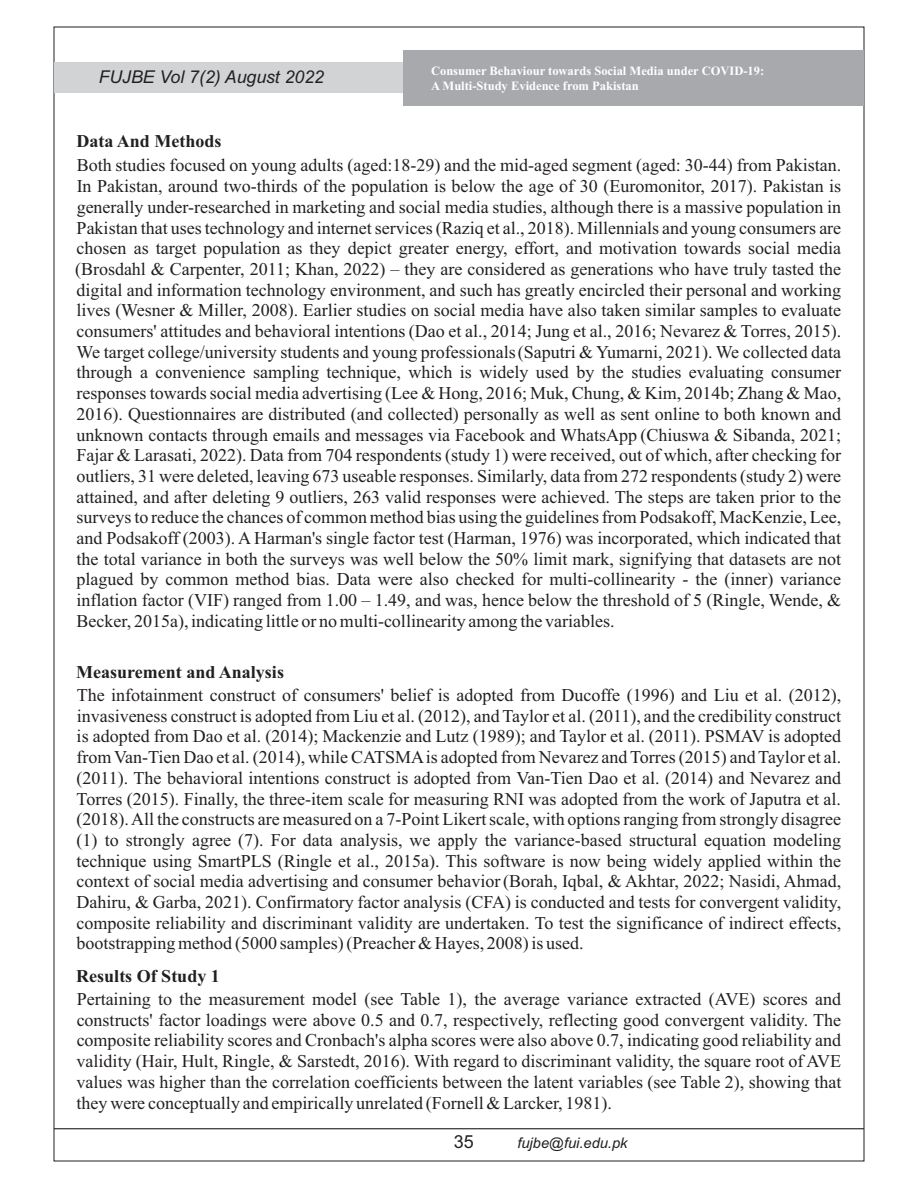
<style>
.page{position:relative;width:918px;height:1188px;background:#fff}
.page>*{position:absolute;margin:0;border:0;box-sizing:border-box;transform-origin:0 0}
.t1{font:18px/20.7px "Times New Roman";color:#231f20;text-align:justify}
.t2{font:700 18px "Times New Roman";color:#231f20}
.t3{font:18px "Arial";color:#231f20}
.t4{font:italic 17.7px "Arial";color:#231f20}
.t5{font:italic 14.7px "Arial";color:#231f20}
.t6{font:700 12.6px/15.8px "Times New Roman";color:#fff}
</style>
<div class="page">
<div style="left:54px;top:63px;width:405px;height:30px;background:#d1d3d4"></div>
<div style="left:404px;top:50px;width:460px;height:56px;background:#a7a9ac"></div>
<hr style="left:54px;top:1128px;width:810px;height:1px;background:#231f20">
<p class="t4" style="left:99px;top:71px;width:227px">FUJBE Vol 7(2) August 2022</p>
<p class="t6" style="left:431px;top:64px;width:335px">Consumer Behaviour towards Social Media under COVID-19:<br>A Multi-Study Evidence from Pakistan</p>
<p class="t2" style="left:76px;top:134px;width:147px">Data And Methods</p>
<p class="t1" style="left:75px;top:157px;width:768px">Both studies focused on young adults (aged:18-29) and the mid-aged segment (aged: 30-44) from Pakistan.<br>In Pakistan, around two-thirds of the population is below the age of 30 (Euromonitor, 2017). Pakistan is generally under-researched in marketing and social media studies, although there is a massive population in Pakistan that uses technology and internet services (Raziq et al., 2018). Millennials and young consumers are chosen as target population as they depict greater energy, effort, and motivation towards social media (Brosdahl &amp; Carpenter, 2011; Khan, 2022) – they are considered as generations who have truly tasted the digital and information technology environment, and such has greatly encircled their personal and working lives (Wesner &amp; Miller, 2008). Earlier studies on social media have also taken similar samples to evaluate consumers' attitudes and behavioral intentions (Dao et al., 2014; Jung et al., 2016; Nevarez &amp; Torres, 2015).<br>We target college/university students and young professionals (Saputri &amp; Yumarni, 2021). We collected data through a convenience sampling technique, which is widely used by the studies evaluating consumer responses towards social media advertising (Lee &amp; Hong, 2016; Muk, Chung, &amp; Kim, 2014b; Zhang &amp; Mao, 2016). Questionnaires are distributed (and collected) personally as well as sent online to both known and unknown contacts through emails and messages via Facebook and WhatsApp (Chiuswa &amp; Sibanda, 2021; Fajar &amp; Larasati, 2022). Data from 704 respondents (study 1) were received, out of which, after checking for outliers, 31 were deleted, leaving 673 useable responses. Similarly, data from 272 respondents (study 2) were attained, and after deleting 9 outliers, 263 valid responses were achieved. The steps are taken prior to the surveys to reduce the chances of common method bias using the guidelines from Podsakoff, MacKenzie, Lee, and Podsakoff (2003). A Harman's single factor test (Harman, 1976) was incorporated, which indicated that the total variance in both the surveys was well below the 50% limit mark, signifying that datasets are not plagued by common method bias. Data were also checked for multi-collinearity - the (inner) variance inflation factor (VIF) ranged from 1.00 – 1.49, and was, hence below the threshold of 5 (Ringle, Wende, &amp; Becker, 2015a), indicating little or no multi-collinearity among the variables.</p>
<p class="t2" style="left:76px;top:666px;width:209px">Measurement and Analysis</p>
<p class="t1" style="left:77px;top:686px;width:766px">The infotainment construct of consumers' belief is adopted from Ducoffe (1996) and Liu et al. (2012), invasiveness construct is adopted from Liu et al. (2012), and Taylor et al. (2011), and the credibility construct is adopted from Dao et al. (2014); Mackenzie and Lutz (1989); and Taylor et al. (2011). PSMAV is adopted from Van-Tien Dao et al. (2014), while CATSMAis adopted from Nevarez and Torres (2015) and Taylor et al. (2011). The behavioral intentions construct is adopted from Van-Tien Dao et al. (2014) and Nevarez and Torres (2015). Finally, the three-item scale for measuring RNI was adopted from the work of Japutra et al. (2018). All the constructs are measured on a 7-Point Likert scale, with options ranging from strongly disagree (1) to strongly agree (7). For data analysis, we apply the variance-based structural equation modeling technique using SmartPLS (Ringle et al., 2015a). This software is now being widely applied within the context of social media advertising and consumer behavior (Borah, Iqbal, &amp; Akhtar, 2022; Nasidi, Ahmad, Dahiru, &amp; Garba, 2021). Confirmatory factor analysis (CFA) is conducted and tests for convergent validity, composite reliability and discriminant validity are undertaken. To test the significance of indirect effects, bootstrapping method (5000 samples) (Preacher &amp; Hayes, 2008) is used.</p>
<p class="t2" style="left:76px;top:970px;width:145px">Results Of Study 1</p>
<p class="t1" style="left:77px;top:990px;width:766px">Pertaining to the measurement model (see Table 1), the average variance extracted (AVE) scores and constructs' factor loadings were above 0.5 and 0.7, respectively, reflecting good convergent validity. The composite reliability scores and Cronbach's alpha scores were also above 0.7, indicating good reliability and validity (Hair, Hult, Ringle, &amp; Sarstedt, 2016). With regard to discriminant validity, the square root of AVE values was higher than the correlation coefficients between the latent variables (see Table 2), showing that they were conceptually and empirically unrelated (Fornell &amp; Larcker, 1981).</p>
<p class="t3" style="left:454px;top:1135px;width:22px">35</p>
<p class="t5" style="left:517px;top:1137px;width:112px">fujbe@fui.edu.pk</p>
</div>
